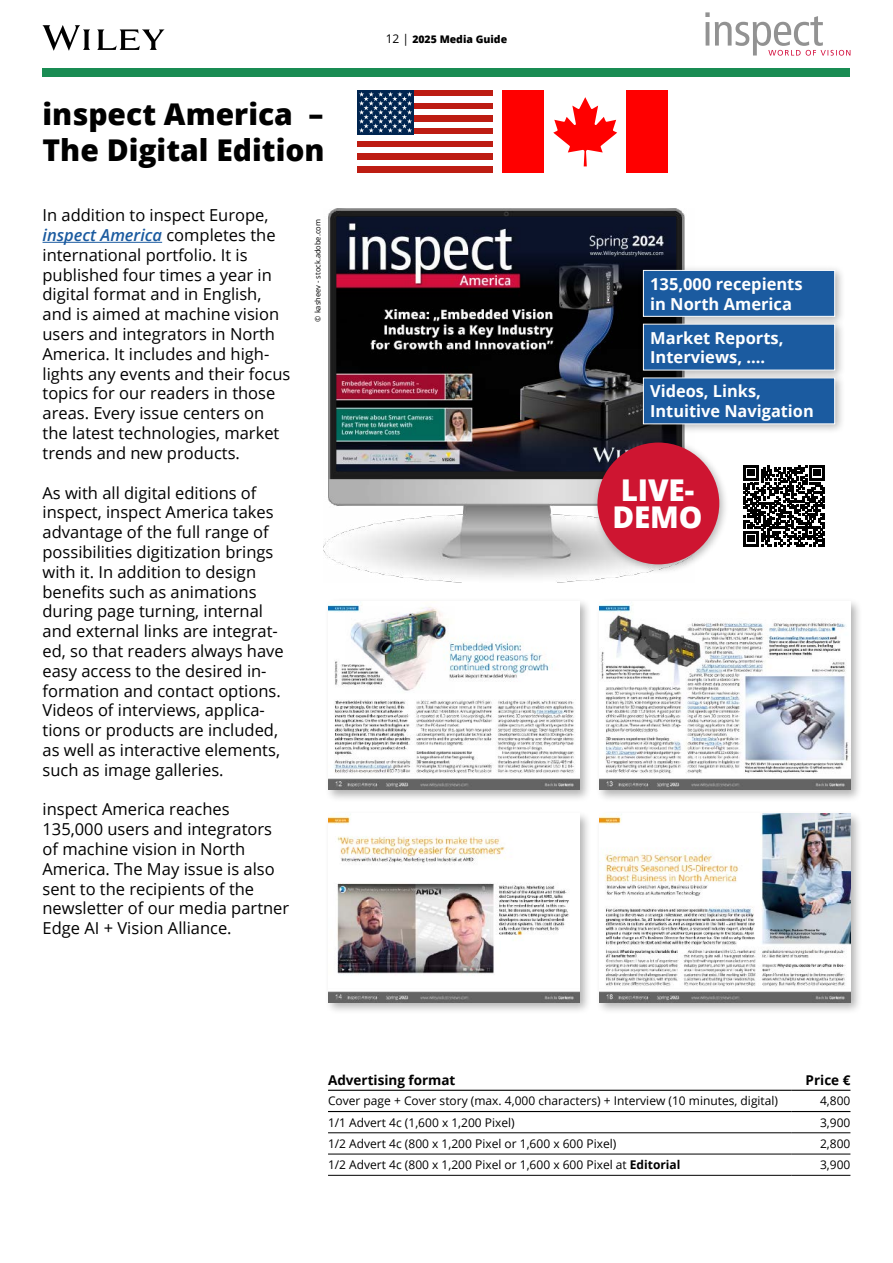
<style>
.page{position:relative;width:893px;height:1263px;background:#fff}
.page>*{position:absolute;margin:0;border:0;box-sizing:border-box;transform-origin:0 0}
.t1{font:800 30px/36px "Open Sans";color:#000}
.t2{font:800 30px/27px "Open Sans";letter-spacing:-.005em;color:#fff}
.t3{font:16.5px/19.8px "Open Sans";color:#000}
.t4{font:700 16.5px/19.8px "Open Sans";color:#fff}
.t5{font:700 13.5px "Open Sans";color:#000}
.t6{font:12px "Open Sans";color:#000}
.t7{font:800 10.5px "Open Sans";color:#000}
.t8{font:7.5px "Open Sans";color:#000}
.s1{font-weight:600;font-style:italic;color:#1b5ba0}
.s2{font-weight:400;font-size:12px}
.s3{font-weight:700}
</style>
<div class="page">
<svg style="left:705px;top:12px;width:145px;height:44px"></svg>
<div style="left:43px;top:68px;width:807px;height:9px;background:#198c53"></div>
<svg style="left:43px;top:25px;width:121px;height:26px"></svg>
<div style="left:357px;top:90px;width:136px;height:7px;background:#bd1c12"></div>
<div style="left:357px;top:103px;width:136px;height:6px;background:#bd1c12"></div>
<div style="left:357px;top:116px;width:136px;height:6px;background:#bd1c12"></div>
<div style="left:357px;top:128px;width:136px;height:7px;background:#bd1c12"></div>
<div style="left:357px;top:141px;width:136px;height:6px;background:#bd1c12"></div>
<div style="left:357px;top:154px;width:136px;height:6px;background:#bd1c12"></div>
<div style="left:357px;top:166px;width:136px;height:7px;background:#bd1c12"></div>
<div style="left:357px;top:90px;width:57px;height:45px;background:#002550"></div>
<svg style="left:359px;top:92px;width:53px;height:41px"></svg>
<svg style="left:553px;top:97px;width:64px;height:69px"></svg>
<div style="left:503px;top:90px;width:41px;height:83px;background:#f00"></div>
<div style="left:626px;top:90px;width:42px;height:83px;background:#f00"></div>
<hr style="left:43px;top:242px;width:119px;height:1px;background:#1b5ba0">
<hr style="left:328px;top:1132px;width:464px;height:1px;background:#000">
<hr style="left:792px;top:1132px;width:58px;height:1px;background:#000">
<hr style="left:328px;top:1090px;width:464px;height:1px;background:#000">
<hr style="left:792px;top:1090px;width:58px;height:1px;background:#000">
<hr style="left:328px;top:1111px;width:464px;height:1px;background:#000">
<hr style="left:792px;top:1111px;width:58px;height:1px;background:#000">
<hr style="left:328px;top:1154px;width:464px;height:1px;background:#000">
<hr style="left:792px;top:1154px;width:58px;height:1px;background:#000">
<hr style="left:328px;top:1175px;width:464px;height:1px;background:#000">
<hr style="left:792px;top:1175px;width:58px;height:1px;background:#000">
<div style="left:324px;top:597px;width:268px;height:205px;background:#000;opacity:.3"></div>
<img style="left:328px;top:601px;width:251px;height:189px">
<div style="left:324px;top:810px;width:268px;height:205px;background:#000;opacity:.3"></div>
<img style="left:328px;top:814px;width:251px;height:188px">
<div style="left:595px;top:597px;width:268px;height:205px;background:#000;opacity:.3"></div>
<img style="left:599px;top:601px;width:251px;height:189px">
<div style="left:595px;top:810px;width:268px;height:205px;background:#000;opacity:.3"></div>
<img style="left:599px;top:814px;width:251px;height:188px">
<img style="left:324px;top:209px;width:361px;height:374px">
<div style="left:637px;top:371px;width:209px;height:64px;background:#000;opacity:.3"></div>
<div style="left:643px;top:381px;width:192px;height:44px;background:#1b5ba0"></div>
<div style="left:637px;top:318px;width:208px;height:63px;background:#000;opacity:.3"></div>
<div style="left:643px;top:327px;width:192px;height:44px;background:#1b5ba0"></div>
<div style="left:592px;top:436px;width:137px;height:139px;background:#000;opacity:.3"></div>
<div style="left:597px;top:442px;width:122px;height:122px;background:#ce1531;border-radius:50%"></div>
<svg style="left:743px;top:465px;width:82px;height:81px"></svg>
<div style="left:637px;top:264px;width:208px;height:63px;background:#000;opacity:.3"></div>
<svg style="left:643px;top:270px;width:192px;height:47px;background:#2663a4"></svg>
<h1 class="t1" style="left:43px;top:95px;width:284px">inspect America –<br>The Digital Edition</h1>
<p class="t3" style="left:43px;top:205px;width:249px">In addition to inspect Europe, <span class="s1">inspect America</span> completes the international portfolio. It is published four times a year in digital format and in English, and is aimed at machine vision users and integrators in North<br>America. It includes and high&shy;lights any events and their focus topics for our readers in those areas. Every issue centers on the latest technologies, market trends and new products.</p>
<p class="t3" style="left:43px;top:482px;width:243px">As with all digital editions of inspect, inspect America takes advantage of the full range of possibilities digitization brings with it. In addition to design benefits such as animations during page turning, internal and external links are integrat&shy;ed, so that readers always have easy access to the desired in&shy;formation and contact options.<br>Videos of interviews, applica&shy;tions or products are included, as well as interactive elements, such as image galleries.</p>
<p class="t3" style="left:43px;top:799px;width:248px">inspect America reaches<br>135,000 users and integrators of machine vision in North<br>America. The May issue is also sent to the recipients of the newsletter of our media partner<br>Edge AI + Vision Alliance.</p>
<p class="t8" style="left:313px;top:322px;width:104px;rotate:-90deg">© kasheev - stock.adobe.com</p>
<p class="t7" style="left:386px;top:31px;width:123px"><span class="s2">12 |</span> 2025 Media Guide</p>
<p class="t4" style="left:650px;top:273px;width:154px">135,000 recepients in North America</p>
<p class="t4" style="left:650px;top:327px;width:135px">Market Reports,<br>Interviews, ....</p>
<p class="t4" style="left:650px;top:381px;width:165px">Videos, Links,<br>Intuitive Navigation</p>
<h1 class="t2" style="left:612px;top:475px;width:92px">LIVE-<br>DEMO</h1>
<p class="t5" style="left:328px;top:1070px;width:129px">Advertising format</p>
<p class="t5" style="left:806px;top:1070px;width:46px">Price €</p>
<p class="t6" style="left:328px;top:1093px;width:452px">Cover page + Cover story (max. 4,000 characters) + Interview (10 minutes, digital)</p>
<p class="t6" style="left:820px;top:1093px;width:32px">4,800</p>
<p class="t6" style="left:328px;top:1114px;width:188px">1/1 Advert 4c (1,600 x 1,200 Pixel)</p>
<p class="t6" style="left:820px;top:1114px;width:32px">3,900</p>
<p class="t6" style="left:328px;top:1135px;width:290px">1/2 Advert 4c (800 x 1,200 Pixel or 1,600 x 600 Pixel)</p>
<p class="t6" style="left:820px;top:1135px;width:32px">2,800</p>
<p class="t6" style="left:328px;top:1157px;width:354px">1/2 Advert 4c (800 x 1,200 Pixel or 1,600 x 600 Pixel at <span class="s3">Editorial</span></p>
<p class="t6" style="left:820px;top:1157px;width:32px">3,900</p>
</div>
